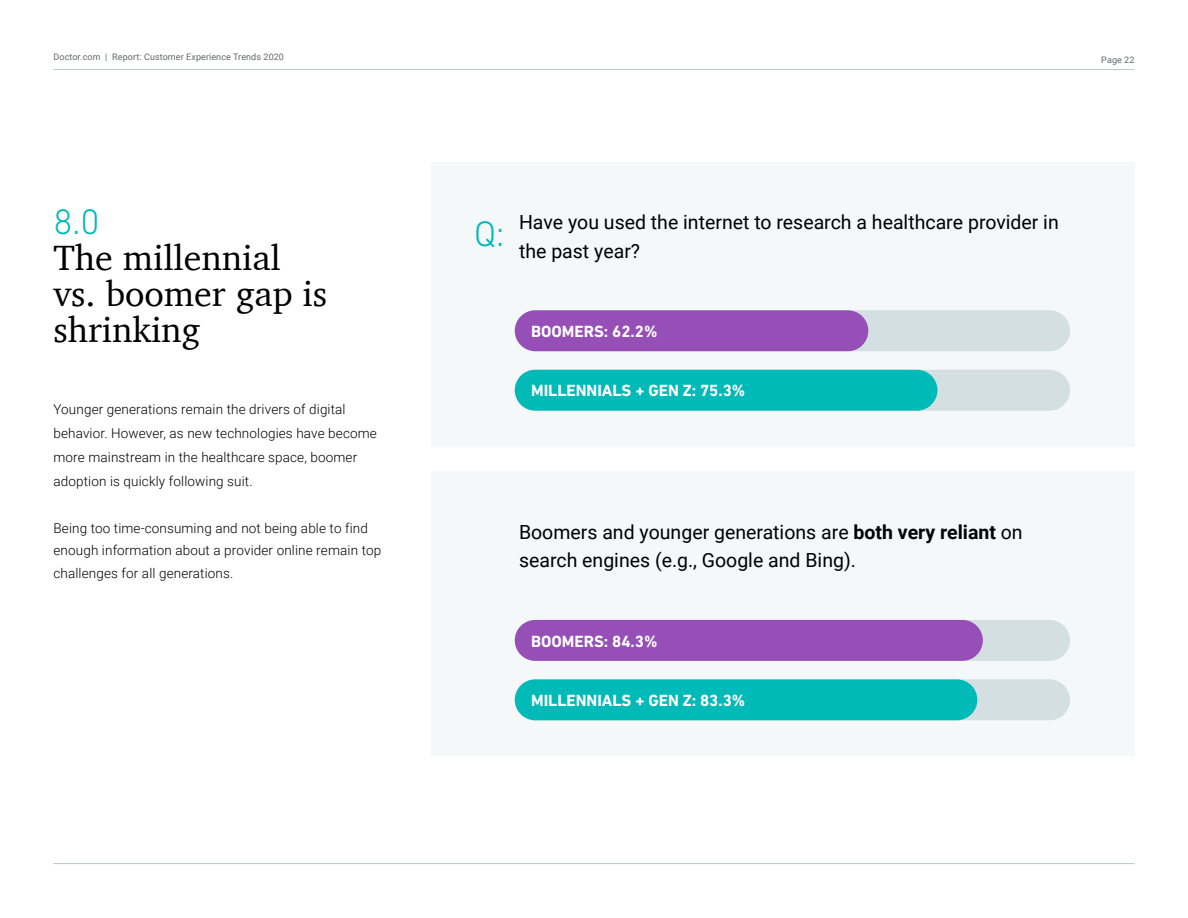
<style>
.page{position:relative;width:1188px;height:918px;background:#fff}
.page>*{position:absolute;margin:0;border:0;box-sizing:border-box;transform-origin:0 0}
.t1{font:36px/36px "Charter";color:#000}
.t2{font:300 36px "DIN Next LT Pro";color:#00bab8}
.t3{font:19.5px/28.5px "Roboto";color:#000}
.t4{font:700 16.5px "DIN Next LT Pro";color:#fff}
.Header_Footer{font:300 13.5px/24px "Roboto";letter-spacing:.01em;color:#000}
.t5{font:9px "Roboto";letter-spacing:.01em;color:#616a6b}
.s1{font-weight:700}
</style>
<div class="page">
<hr style="left:53px;top:69px;width:1082px;height:1px;background:#b4c7cc">
<hr style="left:53px;top:863px;width:1082px;height:1px;background:#b4c7cc">
<div style="left:431px;top:162px;width:704px;height:284px;background:#f4f8f8"></div>
<div style="left:431px;top:472px;width:704px;height:284px;background:#f4f8f8"></div>
<div style="left:515px;top:310px;width:555px;height:41px;background:#d4dfe2;border-radius:20px"></div>
<div style="left:515px;top:620px;width:555px;height:41px;background:#d4dfe2;border-radius:20px"></div>
<div style="left:515px;top:370px;width:555px;height:41px;background:#d4dfe2;border-radius:20px"></div>
<div style="left:515px;top:679px;width:555px;height:41px;background:#d4dfe2;border-radius:20px"></div>
<div style="left:515px;top:310px;width:353px;height:41px;background:#954fb7;border-radius:20px"></div>
<div style="left:515px;top:620px;width:468px;height:41px;background:#954fb7;border-radius:20px"></div>
<div style="left:515px;top:370px;width:422px;height:41px;background:#00bab8;border-radius:20px"></div>
<div style="left:515px;top:679px;width:462px;height:41px;background:#00bab8;border-radius:20px"></div>
<p class="t5" style="left:53px;top:51px;width:232px">Doctor.com | Report: Customer Experience Trends 2020</p>
<p class="t5" style="left:1101px;top:54px;width:35px">Page 22</p>
<p class="t2" style="left:53px;top:201px;width:48px">8.0</p>
<p class="t1" style="left:53px;top:239px;width:275px">The millennial vs. boomer gap is shrinking</p>
<p class="Header_Footer" style="left:53px;top:397px;width:325px">Younger generations remain the drivers of digital behavior. However, as new technologies have become more mainstream in the healthcare space, boomer adoption is quickly following suit.</p>
<p class="Header_Footer" style="left:53px;top:516px;width:329px;line-height:22.5px">Being too time-consuming and not being able to find enough information about a provider online remain top challenges for all generations.</p>
<p class="t2" style="left:474px;top:213px;width:32px">Q:</p>
<p class="t3" style="left:519px;top:207px;width:541px">Have you used the internet to research a healthcare provider in the past year?</p>
<p class="t4" style="left:531px;top:322px;width:128px">BOOMERS: 62.2%</p>
<p class="t4" style="left:531px;top:381px;width:216px">MILLENNIALS + GEN Z: 75.3%</p>
<p class="t3" style="left:519px;top:517px;width:505px">Boomers and younger generations are <span class="s1">both very reliant</span> on search engines (e.g., Google and Bing).</p>
<p class="t4" style="left:531px;top:632px;width:128px">BOOMERS: 84.3%</p>
<p class="t4" style="left:531px;top:691px;width:216px">MILLENNIALS + GEN Z: 83.3%</p>
</div>
